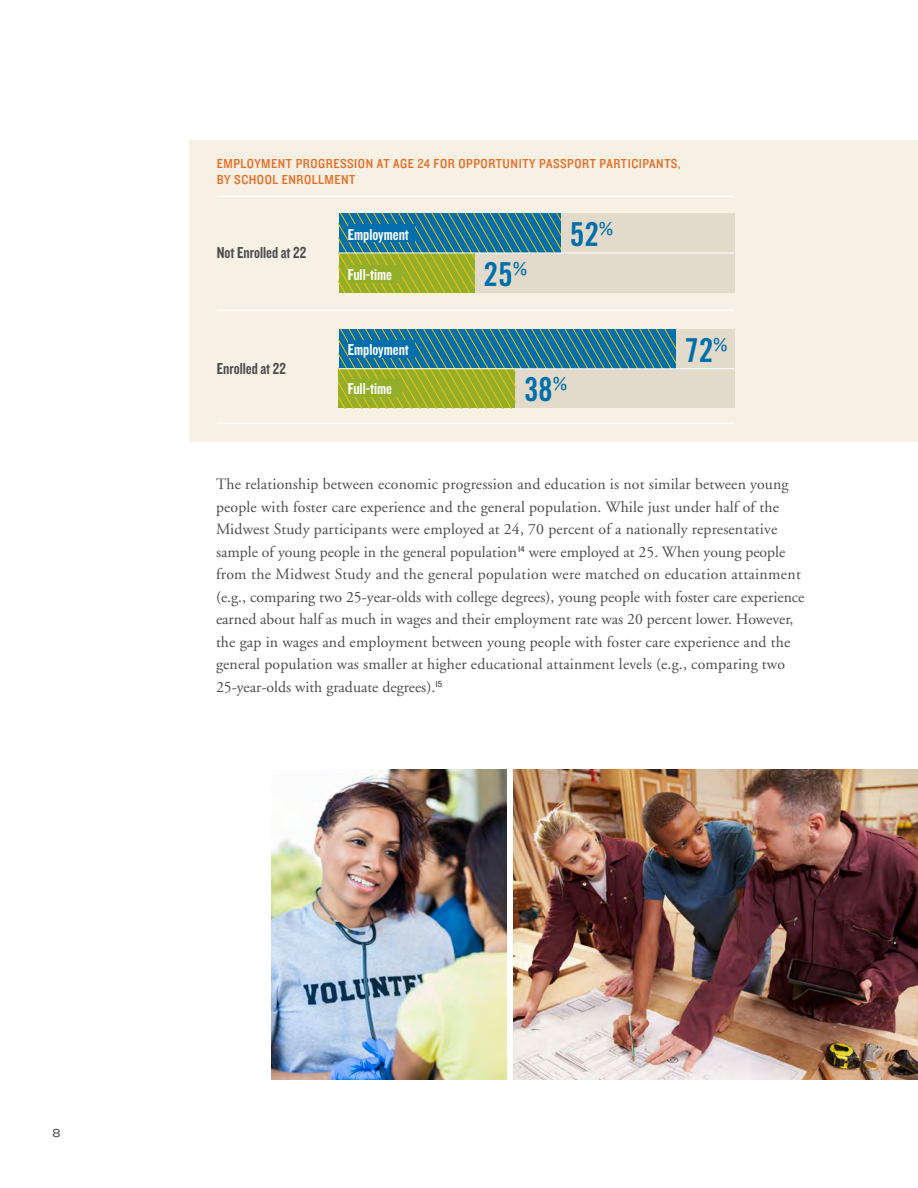
<style>
.page{position:relative;width:918px;height:1188px;background:#fff}
.page>*{position:absolute;margin:0;border:0;box-sizing:border-box;transform-origin:0 0}
.t1{font:33px "Trade Gothic Bold Cond Twenty";letter-spacing:-.005em;color:#006fab}
.t2{font:16.5px "Knockout HTF49 Liteweight";color:#fff}
.t3{font:16.5px "Knockout HTF49 Liteweight";color:#4b4c4d}
.t4{font:15.75px/22.5px "Adobe Garamond";letter-spacing:.01em;color:#4b4c4d}
.t5{font:13.5px/16.2px "Knockout 30 Junior Welterwt";letter-spacing:.04em;color:#e86a1f}
.t6{font:12px "Knockout 33 Junior Heviwt";color:#5f5f62}
</style>
<div class="page">
<img style="left:272px;top:770px;width:234px;height:309px">
<div style="left:189px;top:140px;width:729px;height:301px;background:#f7f0e5"></div>
<hr style="left:217px;top:195px;width:517px;height:2px;background:#fff">
<hr style="left:217px;top:309px;width:517px;height:2px;background:#fff">
<hr style="left:217px;top:423px;width:517px;height:1px;background:#fff">
<div style="left:339px;top:213px;width:395px;height:80px;background:#e2daca"></div>
<svg style="left:339px;top:213px;width:222px;height:80px"></svg>
<div style="left:339px;top:329px;width:395px;height:79px;background:#e2daca"></div>
<img style="left:513px;top:770px;width:405px;height:309px">
<svg style="left:339px;top:329px;width:336px;height:79px"></svg>
<hr style="left:339px;top:253px;width:395px;height:1px;background:#fff">
<hr style="left:339px;top:368px;width:395px;height:1px;background:#fff">
<div style="left:348px;top:225px;width:67px;height:17px;background:#006fab"></div>
<div style="left:348px;top:340px;width:67px;height:17px;background:#006fab"></div>
<div style="left:348px;top:265px;width:53px;height:17px;background:#93af2a"></div>
<div style="left:348px;top:379px;width:53px;height:17px;background:#93af2a"></div>
<p class="t5" style="left:217px;top:155px;width:466px">EMPLOYMENT PROGRESSION AT AGE 24 FOR OPPORTUNITY PASSPORT PARTICIPANTS,<br>BY SCHOOL ENROLLMENT</p>
<p class="t3" style="left:217px;top:244px;width:91px">Not Enrolled at 22</p>
<p class="t3" style="left:217px;top:360px;width:71px">Enrolled at 22</p>
<p class="t2" style="left:348px;top:226px;width:63px">Employment</p>
<p class="t2" style="left:348px;top:266px;width:46px">Full-time</p>
<p class="t2" style="left:348px;top:341px;width:63px">Employment</p>
<p class="t2" style="left:348px;top:380px;width:46px">Full-time</p>
<p class="t1" style="left:484px;top:254px;width:45px">25<sup>%</sup></p>
<p class="t1" style="left:570px;top:215px;width:45px">52<sup>%</sup></p>
<p class="t1" style="left:524px;top:370px;width:45px">38<sup>%</sup></p>
<p class="t1" style="left:684px;top:330px;width:45px">72<sup>%</sup></p>
<p class="t4" style="left:216px;top:474px;width:590px">The relationship between economic progression and education is not similar between young people with foster care experience and the general population. While just under half of the Midwest Study participants were employed at 24, 70 percent of a nationally representative sample of young people in the general population<sup>14</sup> were employed at 25. When young people from the Midwest Study and the general population were matched on education attainment (e.g., comparing two 25-year-olds with college degrees), young people with foster care experience earned about half as much in wages and their employment rate was 20 percent lower. However, the gap in wages and employment between young people with foster care experience and the general population was smaller at higher educational attainment levels (e.g., comparing two 25-year-olds with graduate degrees).<sup>15</sup></p>
<p class="t6" style="left:52px;top:1125px;width:10px">8</p>
</div>
